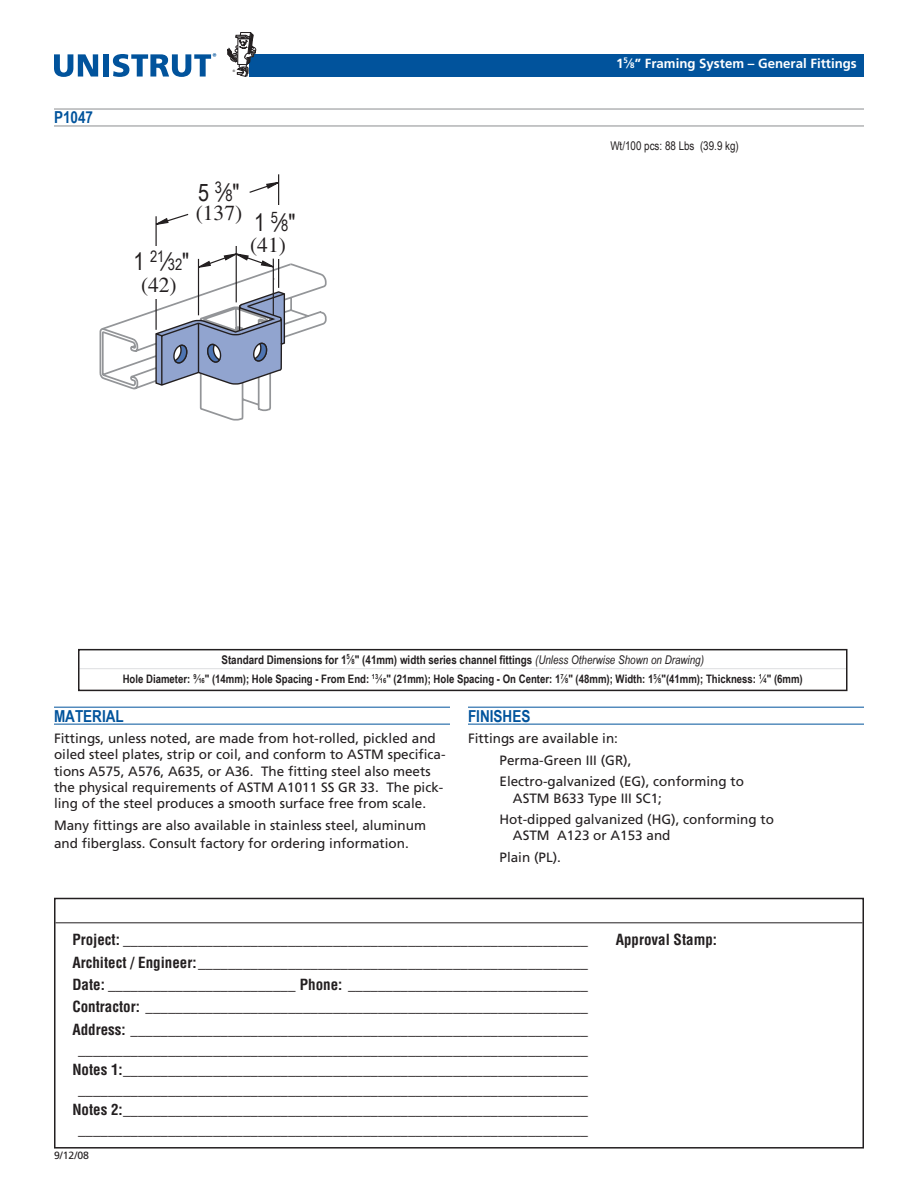
<style>
.page{position:relative;width:918px;height:1188px;background:#fff}
.page>*{position:absolute;margin:0;border:0;box-sizing:border-box;transform-origin:0 0}
.t1{font:24.15px "Arial Narrow";color:#231f20}
.t2{font:21.45px "Times";color:#231f20}
.t3{font:700 16.5px "Arial Narrow";color:#01539c}
.t4{font:700 16.5px "Arial Narrow";color:#01539c}
.t5{font:15.75px "Arial Narrow";color:#231f20}
.t6{font:700 condensed 15px/20.2px "Helvetica";color:#231f20;text-align:justify}
.t7{font:13.5px/16.2px "Frutiger";color:#231f20}
.t8{font:700 13.2px "Frutiger";color:#fff}
.t9{font:700 12px "Arial Narrow";color:#231f20}
.t10{font:12px "Arial Narrow";color:#231f20}
.t11{font:700 11.7px "Arial Narrow";color:#231f20}
.t12{font:10.5px "Frutiger";color:#231f20}
.t13{font:3.15px "Helvetica";color:#231f20}
.s1{font-size:15.9px}
.s2{font-size:24.15px}
.s3{font-size:15.75px}
.s4{font-size:7.95px}
.s5{font-weight:400}
.s6{font-size:7.2px}
.s7{font-weight:400;font-style:italic}
.s8{font-size:7.05px}
</style>
<div class="page">
<hr style="left:56px;top:923px;width:806px;height:1px;background:#231f20">
<div style="left:54px;top:898px;width:810px;height:251px;border:2px solid #231f20"></div>
<svg style="left:54px;top:54px;width:44px;height:23px"></svg>
<div style="left:103px;top:54px;width:6px;height:23px;background:#01539c"></div>
<svg style="left:113px;top:53px;width:103px;height:24px"></svg>
<div style="left:249px;top:54px;width:615px;height:22px;background:#01539c"></div>
<svg style="left:227px;top:32px;width:31px;height:45px"></svg>
<hr style="left:54px;top:707px;width:396px;height:1px;background:#01539c">
<hr style="left:54px;top:724px;width:396px;height:1px;background:#01539c">
<hr style="left:468px;top:707px;width:396px;height:1px;background:#01539c">
<hr style="left:468px;top:724px;width:396px;height:1px;background:#01539c">
<hr style="left:80px;top:668px;width:766px;height:1px;background:#dddee0">
<div style="left:78px;top:649px;width:770px;height:42px;border:2px solid #231f20"></div>
<hr style="left:54px;top:109px;width:810px;height:1px;background:#8b8d90">
<hr style="left:54px;top:126px;width:810px;height:1px;background:#8b8d90">
<hr style="left:155px;top:216px;width:2px;height:114px;background:#231f20">
<div style="left:152px;top:246px;width:8px;height:53px;background:#fff"></div>
<hr style="left:278px;top:174px;width:1px;height:114px;background:#231f20">
<div style="left:275px;top:205px;width:7px;height:54px;background:#fff"></div>
<svg style="left:100px;top:252px;width:227px;height:169px"></svg>
<svg style="left:155px;top:180px;width:125px;height:47px"></svg>
<hr style="left:236px;top:246px;width:1px;height:56px;background:#231f20">
<hr style="left:198px;top:259px;width:1px;height:56px;background:#231f20">
<hr style="left:273px;top:259px;width:1px;height:56px;background:#231f20">
<p class="t4" style="left:54px;top:108px;width:41px">P1047</p>
<p class="t13" style="left:233px;top:69px;width:4px">®</p>
<h1 class="t1" style="left:198px;top:178px;width:43px">5 <sup>3</sup>⁄<span class="s1">8</span>"</h1>
<h2 class="t2" style="left:196px;top:201px;width:48px">(137)</h2>
<p class="t5" style="left:134px;top:252px;width:57px"><span class="s2">1</span> 21<span class="s2">⁄</span>32<span class="s2">"</span></p>
<h2 class="t2" style="left:141px;top:273px;width:37px">(42)</h2>
<h1 class="t1" style="left:254px;top:209px;width:43px">1 <sup>5</sup>⁄<span class="s3">8</span>"</h1>
<h2 class="t2" style="left:250px;top:233px;width:37px">(41)</h2>
<p class="t8" style="left:616px;top:56px;width:242px">1<sup>5</sup>⁄<span class="s4">8</span>” Framing System – General Fittings</p>
<p class="t10" style="left:610px;top:139px;width:130px">Wt/100 pcs: 88 Lbs (39.9 kg)</p>
<p class="t9" style="left:221px;top:653px;width:484px">Standard Dimensions for 1<sup>5</sup><span class="s5">⁄</span><span class="s6">8</span>" (41mm) width series channel fittings <span class="s7">(Unless Otherwise Shown on Drawing)</span></p>
<p class="t11" style="left:123px;top:672px;width:682px">Hole Diameter: <sup>9</sup><span class="s5">⁄</span><span class="s8">16</span>" (14mm); Hole Spacing - From End: <sup>13</sup><span class="s5">⁄</span><span class="s8">16</span>" (21mm); Hole Spacing - On Center: 1<sup>7</sup><span class="s5">⁄</span><span class="s8">8</span>" (48mm); Width: 1<sup>5</sup><span class="s5">⁄</span><span class="s8">8</span>"(41mm); Thickness: <sup>1</sup><span class="s5">⁄</span><span class="s8">4</span>" (6mm)</p>
<p class="t3" style="left:54px;top:706px;width:71px">Material</p>
<p class="t7" style="left:54px;top:730px;width:393px">Fittings, unless noted, are made from hot-rolled, pickled and oiled steel plates, strip or coil, and conform to ASTM specifica&shy;tions A575, A576, A635, or A36. The fitting steel also meets the physical requirements of ASTM A1011 SS GR 33. The pick&shy;ling of the steel produces a smooth surface free from scale.</p>
<p class="t7" style="left:54px;top:816px;width:374px;line-height:18px">Many fittings are also available in stainless steel, aluminum and fiberglass. Consult factory for ordering information.</p>
<p class="t3" style="left:468px;top:706px;width:64px">Finishes</p>
<p class="t7" style="left:499px;top:728px;width:246px;line-height:21.6px;text-indent:-31px">Fittings are available in:<br>Perma-Green III (GR),<br>Electro-galvanized (EG), conforming to</p>
<p class="t7" style="left:499px;top:787px;width:276px;line-height:21.6px;text-indent:14px">ASTM B633 Type III SC1;<br>Hot-dipped galvanized (HG), conforming to</p>
<p class="t7" style="left:499px;top:825px;width:173px;line-height:21.6px;text-indent:14px">ASTM A123 or A153 and<br>Plain (PL).</p>
<p class="t6" style="left:72px;top:929px;width:517px">Project: ______________________________________________________________</p>
<p class="t6" style="left:616px;top:929px;width:103px">Approval Stamp:</p>
<p class="t6" style="left:72px;top:951px;width:517px;line-height:22.4px">Architect / Engineer:____________________________________________________ Date: _________________________ Phone: ________________________________ Contractor: ___________________________________________________________ Address: _____________________________________________________________</p>
<p class="t6" style="left:72px;top:1039px;width:517px;text-align:center">____________________________________________________________________ Notes 1:______________________________________________________________ ____________________________________________________________________ Notes 2:______________________________________________________________ ____________________________________________________________________</p>
<p class="t12" style="left:54px;top:1149px;width:37px">9/12/08</p>
</div>
